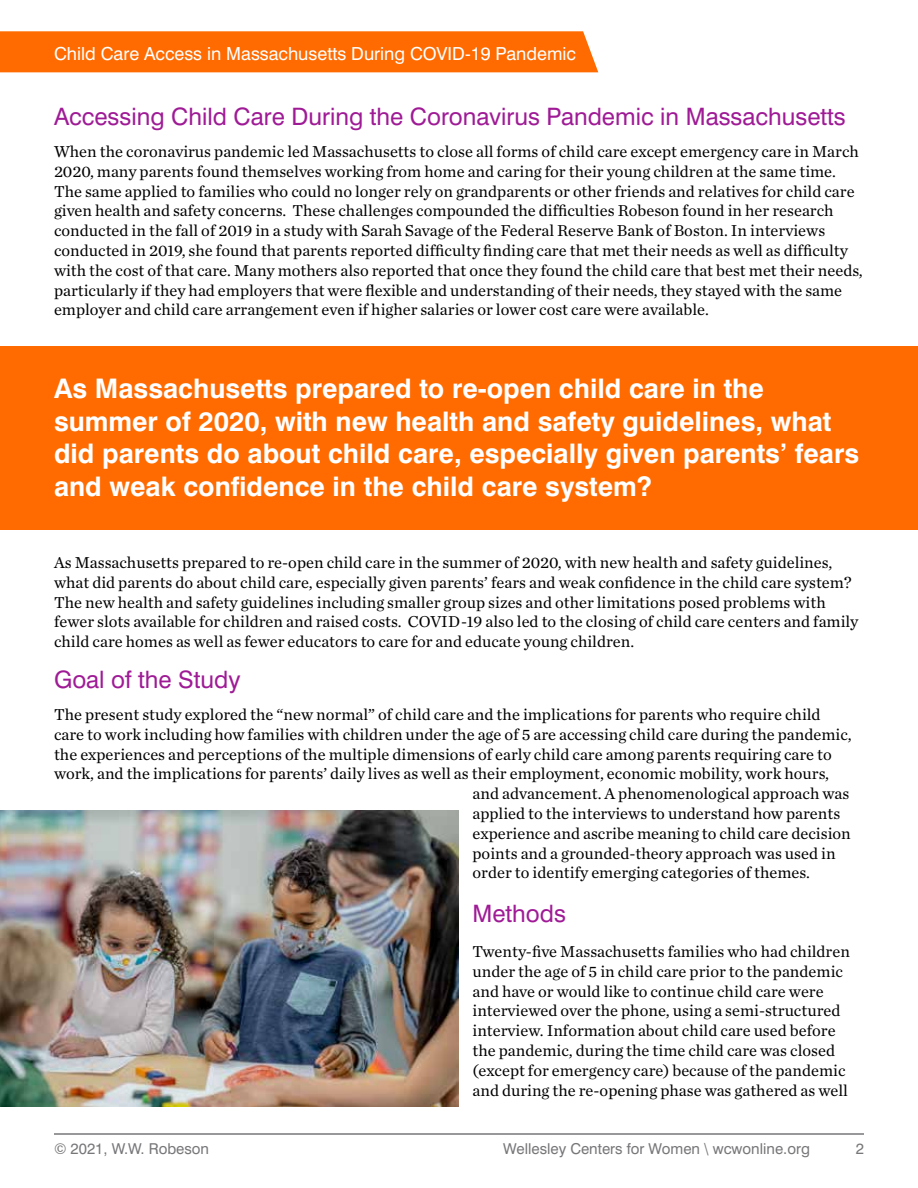
<style>
.page{position:relative;width:918px;height:1188px;background:#fff}
.page>*{position:absolute;margin:0;border:0;box-sizing:border-box;transform-origin:0 0}
.t1{font:700 27px/32.4px "Swiss 721 BT";color:#fff}
.t2{font:24px "Swiss 721 BT";color:#9f1b96}
.t3{font:18px "Swiss 721 BT";color:#fff}
.t4{font:16.5px/19.8px "Chronicle Text G1";color:#000}
.t5{font:15px "Swiss 721 BT";color:#77777a}
</style>
<div class="page">
<hr style="left:54px;top:1133px;width:810px;height:2px;background:#77777a">
<div style="left:0;top:31px;width:598px;height:41px;background:#ff6b00"></div>
<div style="left:0;top:347px;width:918px;height:183px;background:#ff6b00"></div>
<img style="left:0;top:810px;width:459px;height:297px">
<p class="t3" style="left:54px;top:42px;width:523px">Child Care Access in Massachusetts During COVID-19 Pandemic</p>
<h2 class="t2" style="left:54px;top:102px;width:793px">Accessing Child Care During the Coronavirus Pandemic in Massachusetts</h2>
<p class="t4" style="left:54px;top:141px;width:810px">When the coronavirus pandemic led Massachusetts to close all forms of child care except emergency care in March 2020, many parents found themselves working from home and caring for their young children at the same time.<br>The same applied to families who could no longer rely on grandparents or other friends and relatives for child care given health and safety concerns. These challenges compounded the difficulties Robeson found in her research conducted in the fall of 2019 in a study with Sarah Savage of the Federal Reserve Bank of Boston. In interviews conducted in 2019, she found that parents reported difficulty finding care that met their needs as well as difficulty with the cost of that care. Many mothers also reported that once they found the child care that best met their needs, particularly if they had employers that were flexible and understanding of their needs, they stayed with the same employer and child care arrangement even if higher salaries or lower cost care were available.</p>
<h1 class="t1" style="left:54px;top:372px;width:807px">As Massachusetts prepared to re-open child care in the summer of 2020, with new health and safety guidelines, what did parents do about child care, especially given parents’ fears and weak confidence in the child care system?</h1>
<p class="t4" style="left:54px;top:552px;width:806px">As Massachusetts prepared to re-open child care in the summer of 2020, with new health and safety guidelines, what did parents do about child care, especially given parents’ fears and weak confidence in the child care system?<br>The new health and safety guidelines including smaller group sizes and other limitations posed problems with fewer slots available for children and raised costs. COVID-19 also led to the closing of child care centers and family child care homes as well as fewer educators to care for and educate young children.</p>
<h2 class="t2" style="left:54px;top:665px;width:188px">Goal of the Study</h2>
<p class="t4" style="left:54px;top:704px;width:768px">The present study explored the “new normal” of child care and the implications for parents who require child</p>
<p class="t4" style="left:54px;top:724px;width:799px">care to work including how families with children under the age of 5 are accessing child care during the pandemic,</p>
<p class="t4" style="left:54px;top:744px;width:779px">the experiences and perceptions of the multiple dimensions of early child care among parents requiring care to</p>
<p class="t4" style="left:54px;top:764px;width:777px">work, and the implications for parents’ daily lives as well as their employment, economic mobility, work hours,</p>
<p class="t4" style="left:473px;top:784px;width:378px">and advancement. A phenomenological approach was</p>
<p class="t4" style="left:473px;top:803px;width:369px">applied to the interviews to understand how parents</p>
<p class="t4" style="left:473px;top:823px;width:380px">experience and ascribe meaning to child care decision</p>
<p class="t4" style="left:473px;top:843px;width:365px">points and a grounded-theory approach was used in</p>
<p class="t4" style="left:473px;top:863px;width:339px">order to identify emerging categories of themes.</p>
<h2 class="t2" style="left:472px;top:899px;width:95px">Methods</h2>
<p class="t4" style="left:472px;top:941px;width:379px">Twenty-five Massachusetts families who had children under the age of 5 in child care prior to the pandemic and have or would like to continue child care were interviewed over the phone, using a semi-structured interview. Information about child care used before the pandemic, during the time child care was closed (except for emergency care) because of the pandemic and during the re-opening phase was gathered as well</p>
<p class="t5" style="left:54px;top:1140px;width:157px">© 2021, W.W. Robeson</p>
<p class="t5" style="left:503px;top:1140px;width:308px">Wellesley Centers for Women \ wcwonline.org</p>
<p class="t5" style="left:856px;top:1140px;width:10px">2</p>
</div>
